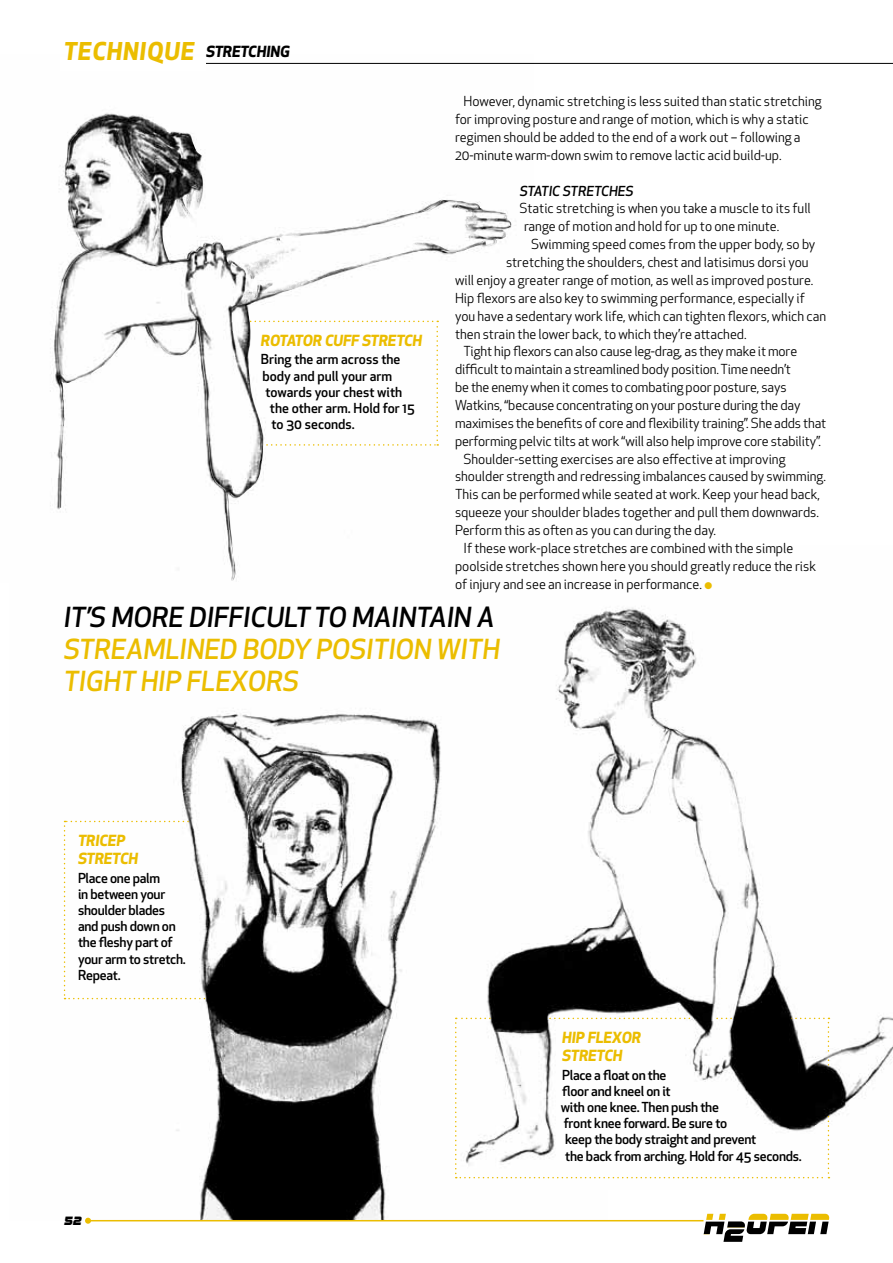
<style>
.page{position:relative;width:893px;height:1263px;background:#fff}
.page>*{position:absolute;margin:0;border:0;box-sizing:border-box;transform-origin:0 0}
.t1{font:italic 500 27px/32.4px "Apex New";color:#ebbd00}
.t2{font:italic 500 27px "Apex New";color:#000}
.t3{font:italic 700 24px "Apex New";letter-spacing:.04em;color:#ebbd00}
.t4{font:italic 700 15px/18px "Apex New";color:#ebbd00}
.t5{font:italic 700 15px "Apex New";color:#000}
.t6{font:13.5px/17.9px "Apex New";color:#000}
.t7{font:500 13.5px/16.2px "Apex New";letter-spacing:-.02em;color:#000}
.t8{font:500 13.5px "Apex New";color:#000}
.t9{font:italic 500 13.5px "Apex New";color:#000}
.t10{font:italic 12px "SF Sports Night Solid";color:#000}
.s1{color:#ebbd00}
</style>
<div class="page">
<img style="left:455px;top:606px;width:376px;height:573px">
<img style="left:105px;top:62px;width:429px;height:519px">
<svg style="left:455px;top:1018px;width:374px;height:160px"></svg>
<svg style="left:64px;top:821px;width:113px;height:178px"></svg>
<img style="left:558px;top:609px;width:335px;height:520px">
<img style="left:177px;top:714px;width:264px;height:506px">
<img style="left:50px;top:114px;width:410px;height:466px">
<svg style="left:704px;top:1214px;width:125px;height:28px"></svg>
<hr style="left:88px;top:1220px;width:615px;height:1px;background:#ebbd00">
<svg style="left:85px;top:1218px;width:6px;height:6px"></svg>
<hr style="left:64px;top:63px;width:829px;height:1px;background:#000">
<div style="left:60px;top:56px;width:146px;height:15px;background:#fff"></div>
<h2 class="t3" style="left:64px;top:34px;width:132px">TECHNIQUE</h2>
<p class="t5" style="left:206px;top:41px;width:85px">STRETCHING</p>
<p class="t4" style="left:261px;top:331px;width:163px">ROTATOR CUFF STRETCH</p>
<p class="t8" style="left:261px;top:350px;width:141px">Bring the arm across the</p>
<p class="t8" style="left:262px;top:367px;width:131px">body and pull your arm</p>
<p class="t8" style="left:265px;top:383px;width:138px">towards your chest with</p>
<p class="t8" style="left:270px;top:399px;width:147px">the other arm. Hold for 15</p>
<p class="t8" style="left:271px;top:415px;width:85px">to 30 seconds.</p>
<p class="t6" style="left:455px;top:92px;width:368px;text-indent:9px">However, dynamic stretching is less suited than static stretching for improving posture and range of motion, which is why a static regimen should be added to the end of a work out – following a 20-minute warm-down swim to remove lactic acid build-up.</p>
<p class="t9" style="left:520px;top:182px;width:115px">STATIC STRETCHES</p>
<p class="t6" style="left:519px;top:200px;width:293px">Static stretching is when you take a muscle to its full</p>
<p class="t6" style="left:524px;top:218px;width:257px">range of motion and hold for up to one minute.</p>
<p class="t6" style="left:531px;top:235px;width:286px">Swimming speed comes from the upper body, so by</p>
<p class="t6" style="left:506px;top:253px;width:304px">stretching the shoulders, chest and latisimus dorsi you</p>
<p class="t6" style="left:455px;top:271px;width:360px">will enjoy a greater range of motion, as well as improved posture.</p>
<p class="t6" style="left:455px;top:289px;width:351px">Hip flexors are also key to swimming performance, especially if</p>
<p class="t6" style="left:455px;top:307px;width:373px">you have a sedentary work life, which can tighten flexors, which can</p>
<p class="t6" style="left:455px;top:325px;width:293px">then strain the lower back, to which they’re attached.</p>
<p class="t6" style="left:463px;top:343px;width:335px">Tight hip flexors can also cause leg-drag, as they make it more</p>
<p class="t6" style="left:455px;top:360px;width:337px">difficult to maintain a streamlined body position. Time needn’t</p>
<p class="t6" style="left:455px;top:378px;width:333px">be the enemy when it comes to combating poor posture, says</p>
<p class="t6" style="left:455px;top:396px;width:347px">Watkins, “because concentrating on your posture during the day</p>
<p class="t6" style="left:455px;top:414px;width:373px">maximises the benefits of core and flexibility training”. She adds that</p>
<p class="t6" style="left:455px;top:432px;width:367px">performing pelvic tilts at work “will also help improve core stability”.</p>
<p class="t6" style="left:463px;top:450px;width:324px">Shoulder-setting exercises are also effective at improving</p>
<p class="t6" style="left:455px;top:468px;width:373px">shoulder strength and redressing imbalances caused by swimming.</p>
<p class="t6" style="left:455px;top:485px;width:367px">This can be performed while seated at work. Keep your head back,</p>
<p class="t6" style="left:455px;top:503px;width:366px">squeeze your shoulder blades together and pull them downwards.</p>
<p class="t6" style="left:455px;top:521px;width:263px">Perform this as often as you can during the day.</p>
<p class="t6" style="left:463px;top:539px;width:331px">If these work-place stretches are combined with the simple</p>
<p class="t6" style="left:455px;top:557px;width:363px">poolside stretches shown here you should greatly reduce the risk</p>
<p class="t6" style="left:455px;top:575px;width:259px">of injury and see an increase in performance. <span class="s1">○</span></p>
<h1 class="t2" style="left:64px;top:599px;width:432px">IT’S MORE DIFFICULT TO MAINTAIN A</h1>
<h1 class="t1" style="left:64px;top:632px;width:438px">STREAMLINED BODY POSITION WITH<br>TIGHT HIP FLEXORS</h1>
<p class="t4" style="left:78px;top:831px;width:17px">TRICE</p>
<p class="t4" style="left:78px;top:831px;width:62px;text-indent:38px">P<br>STRE TCH</p>
<p class="t7" style="left:78px;top:869px;width:109px">Place one palm<br>in between your shoulder blades and push down on the fleshy part of your arm to stretch.<br>Repeat.</p>
<p class="t10" style="left:64px;top:1213px;width:19px">52</p>
<p class="t4" style="left:562px;top:1028px;width:80px">HIP FLEXOR<br>STRE TCH</p>
<p class="t7" style="left:562px;top:1066px;width:106px">Place a float on the</p>
<p class="t7" style="left:562px;top:1082px;width:110px">floor and kneel on it</p>
<p class="t7" style="left:561px;top:1099px;width:160px">with one knee. Then push the</p>
<p class="t7" style="left:564px;top:1115px;width:165px">front knee forward. Be sure to</p>
<p class="t7" style="left:565px;top:1131px;width:193px">keep the body straight and prevent</p>
<p class="t7" style="left:565px;top:1147px;width:238px">the back from arching. Hold for 45 seconds.</p>
</div>
